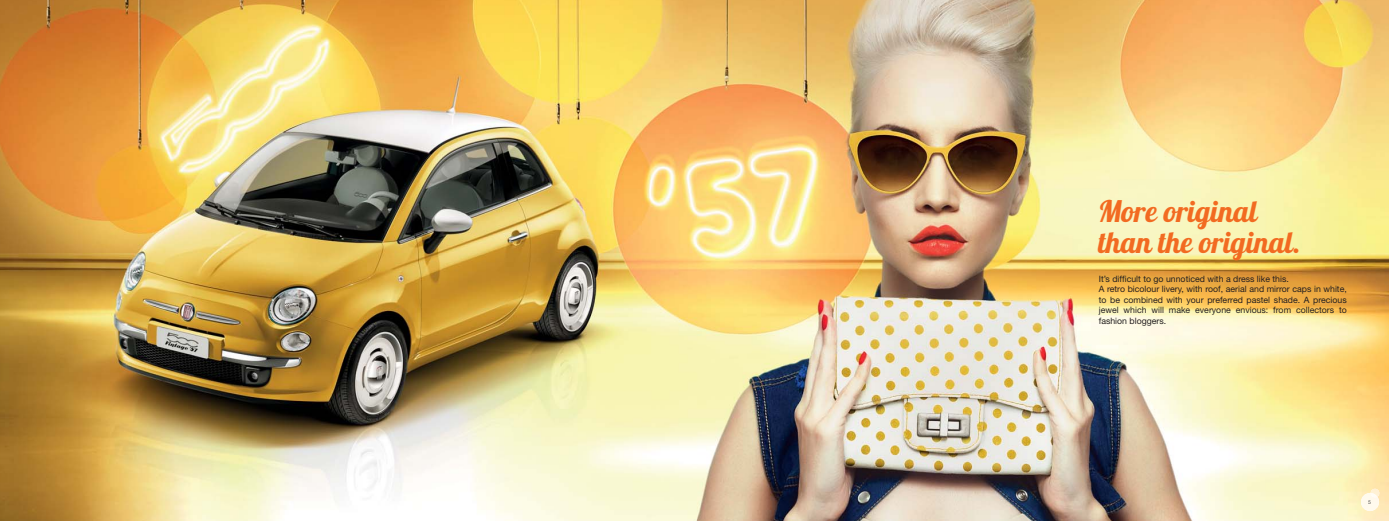
<style>
.page{position:relative;width:1389px;height:521px;background:#fff}
.page>*{position:absolute;margin:0;border:0;box-sizing:border-box;transform-origin:0 0}
.t1{font:29.75px/31.5px "Lobster 1.4";color:#f26a21}
.t2{font:8.75px/10.5px "Helvetica Neue LT Pro";color:#231f20}
.t3{font:5.25px "Helvetica Neue LT Pro";color:#585754}
</style>
<div class="page">
<img style="left:0;top:0;width:1389px;height:521px">
<img style="left:1361px;top:493px;width:18px;height:18px">
<svg style="left:1368px;top:489px;width:11px;height:15px"></svg>
<h1 class="t1" style="left:1098px;top:199px;width:204px">More original than the original.</h1>
<p class="t2" style="left:1099px;top:274px;width:250px">It’s difficult to go unnoticed with a dress like this.<br>A retro bicolour livery, with roof, aerial and mirror caps in white, to be combined with your preferred pastel shade. A precious jewel which will make everyone envious: from collectors to fashion bloggers.</p>
<p class="t3" style="left:1368px;top:500px;width:4px">5</p>
</div>
